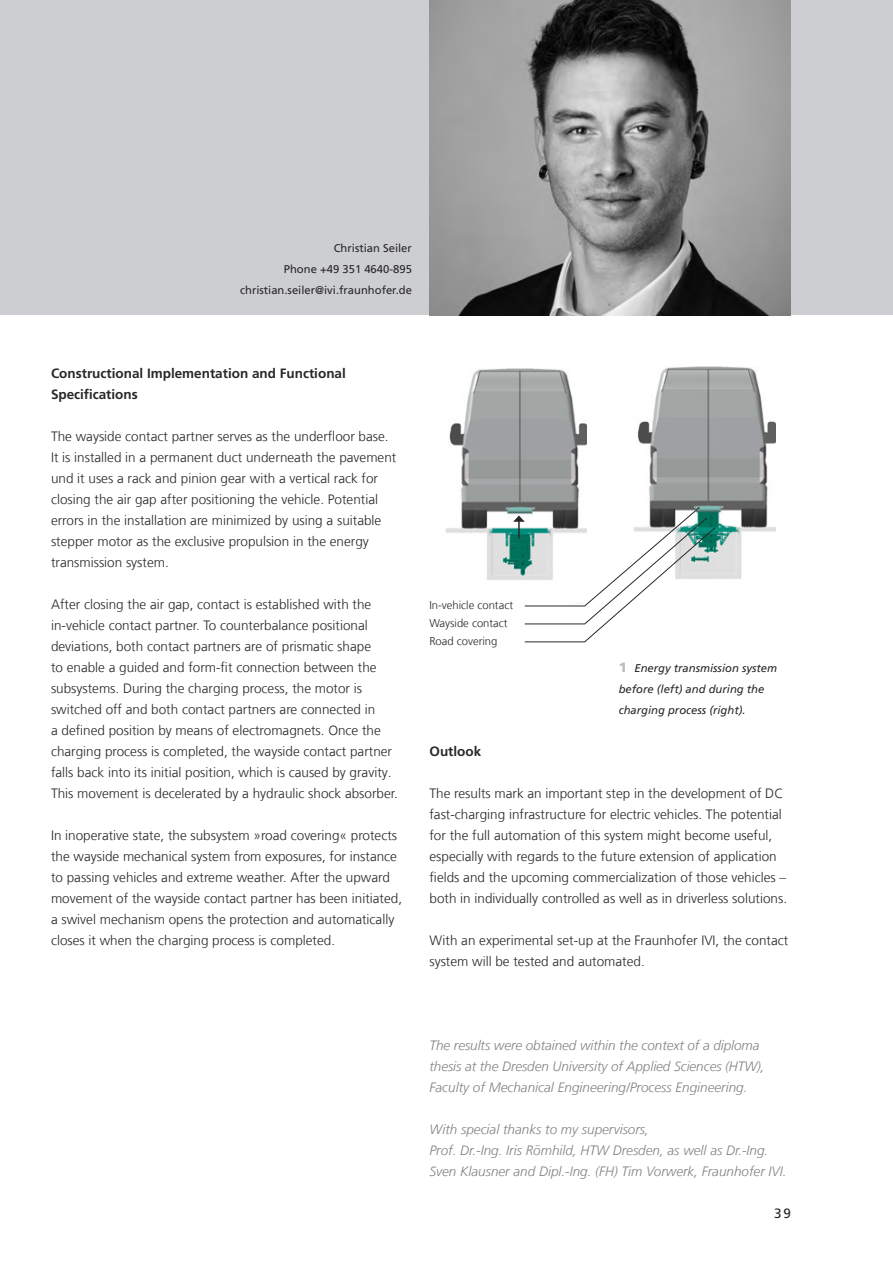
<style>
.page{position:relative;width:893px;height:1263px;background:#fff}
.page>*{position:absolute;margin:0;border:0;box-sizing:border-box;transform-origin:0 0}
.t1{font:300 13.5px/21px "Frutiger LT Com";color:#282828}
.t2{font:italic 300 13.5px/21px "Frutiger LT Com";color:#818283}
.t3{font:700 13.5px/21px "Frutiger LT Com";color:#282828}
.t4{font:13.5px "Frutiger LT Com";color:#282828}
.t5{font:italic 11.25px/21px "Frutiger LT Com";color:#282828}
.t6{font:11.25px/21px "Frutiger LT Com";color:#282828;text-align:right}
.t7{font:300 11.25px/18px "Frutiger LT Com";color:#282828}
.s1{font-weight:900;font-style:normal;font-size:13.5px;color:#babcbf}
</style>
<div class="page">
<div style="left:0;top:0;width:893px;height:315px;background:#cdced2"></div>
<img style="left:445px;top:368px;width:141px;height:212px">
<img style="left:637px;top:367px;width:139px;height:212px">
<svg style="left:513px;top:507px;width:202px;height:135px"></svg>
<img style="left:429px;top:0;width:362px;height:315px">
<p class="t6" style="left:240px;top:238px;width:173px">Christian Seiler<br>Phone +49 351 4640-895 christian.seiler@ivi.fraunhofer.de</p>
<p class="t3" style="left:51px;top:363px;width:296px">Constructional Implementation and Functional<br>Specifications</p>
<p class="t1" style="left:51px;top:426px;width:347px">The wayside contact partner serves as the underfloor base.<br>It is installed in a permanent duct underneath the pavement und it uses a rack and pinion gear with a vertical rack for closing the air gap after positioning the vehicle. Potential errors in the installation are minimized by using a suitable stepper motor as the exclusive propulsion in the energy transmission system.</p>
<p class="t1" style="left:51px;top:594px;width:348px">After closing the air gap, contact is established with the in-vehicle contact partner. To counterbalance positional deviations, both contact partners are of prismatic shape<br>to enable a guided and form-fit connection between the subsystems. During the charging process, the motor is switched off and both contact partners are connected in<br>a defined position by means of electromagnets. Once the charging process is completed, the wayside contact partner falls back into its initial position, which is caused by gravity.<br>This movement is decelerated by a hydraulic shock absorber.</p>
<p class="t1" style="left:51px;top:825px;width:353px">In inoperative state, the subsystem »road covering« protects the wayside mechanical system from exposures, for instance to passing vehicles and extreme weather. After the upward movement of the wayside contact partner has been initiated, a swivel mechanism opens the protection and automatically closes it when the charging process is completed.</p>
<p class="t7" style="left:429px;top:596px;width:85px">In-vehicle contact<br>Wayside contact<br>Road covering</p>
<p class="t5" style="left:619px;top:658px;width:160px"><span class="s1">1</span> Energy transmission system before (left) and during the charging process (right).</p>
<p class="t3" style="left:429px;top:741px;width:53px">Outlook</p>
<p class="t1" style="left:429px;top:783px;width:359px">The results mark an important step in the development of DC fast-charging infrastructure for electric vehicles. The potential for the full automation of this system might become useful, especially with regards to the future extension of application fields and the upcoming commercialization of those vehicles – both in individually controlled as well as in driverless solutions.</p>
<p class="t1" style="left:429px;top:930px;width:360px">With an experimental set-up at the Fraunhofer IVI, the contact system will be tested and automated.</p>
<p class="t2" style="left:429px;top:1035px;width:337px">The results were obtained within the context of a diploma thesis at the Dresden University of Applied Sciences (HTW),<br>Faculty of Mechanical Engineering/Process Engineering.</p>
<p class="t2" style="left:429px;top:1119px;width:359px">With special thanks to my supervisors,<br>Prof. Dr.-Ing. Iris Römhild, HTW Dresden, as well as Dr.-Ing.<br>Sven Klausner and Dipl.-Ing. (FH) Tim Vorwerk, Fraunhofer IVI.</p>
<p class="t4" style="left:774px;top:1205px;width:18px">39</p>
</div>
